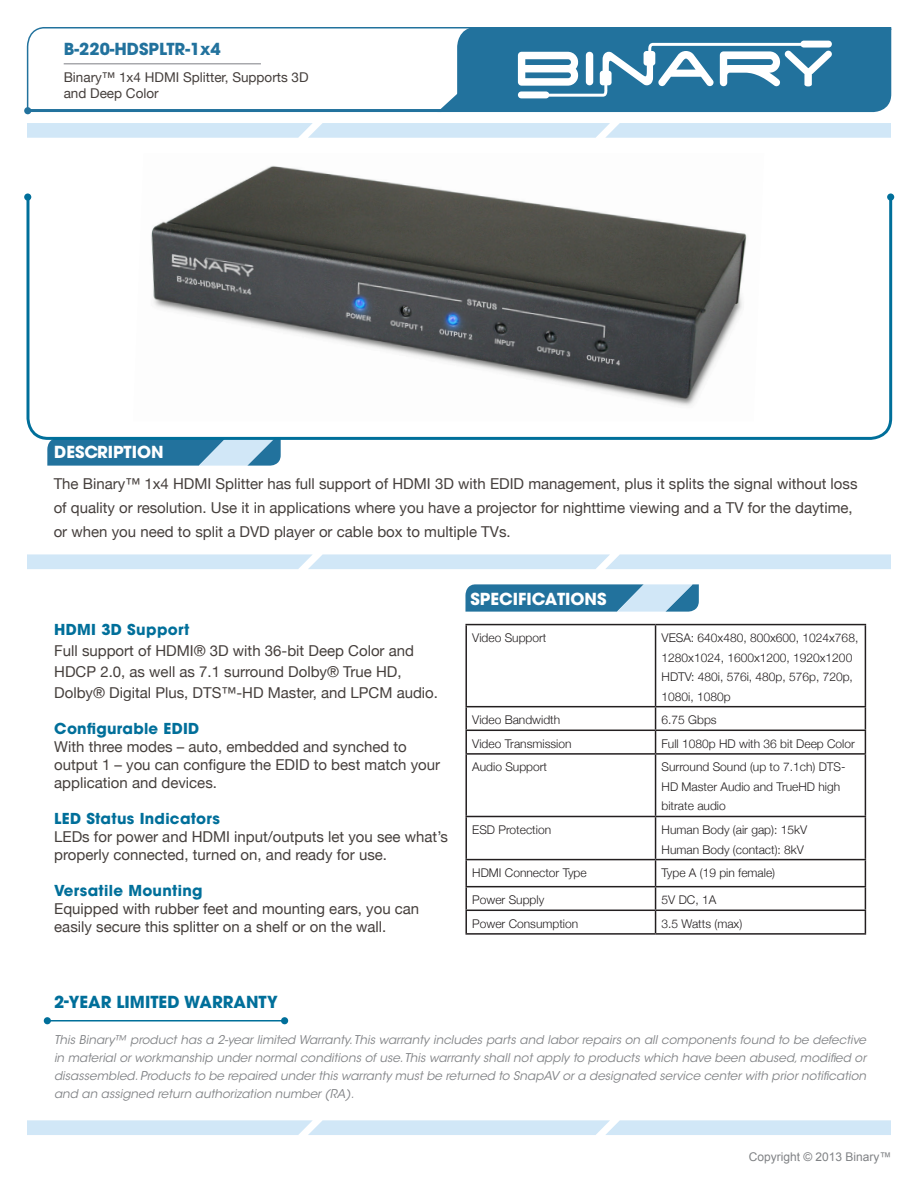
<style>
.page{position:relative;width:918px;height:1188px;background:#fff}
.page>*{position:absolute;margin:0;border:0;box-sizing:border-box;transform-origin:0 0}
.t1{font:700 16.5px "ITC Avant Garde Std";color:#fff}
.t2{font:700 16.5px "ITC Avant Garde Std";color:#006f9a}
.t3{font:700 16.5px "ITC Avant Garde Std";color:#22729d}
.t4{font:15px/18px "Helvetica Neue";color:#453f3c}
.t5{font:700 15px "ITC Avant Garde Std";letter-spacing:.02em;color:#006f9a}
.t6{font:13.5px/16.2px "Helvetica Neue";color:#453f3c}
.t7{font:300 12px/19.5px "Helvetica Neue";color:#231f20}
.t8{font:italic 12px/18px "ITC Avant Garde Std";color:#808285;text-align:justify}
.t9{font:12px "Arial";color:#808285}
</style>
<div class="page">
<svg style="left:27px;top:1120px;width:864px;height:15px;background:#d3e8f7"></svg>
<svg style="left:27px;top:123px;width:864px;height:15px;background:#d2e7f7"></svg>
<svg style="left:24px;top:27px;width:868px;height:87px"></svg>
<div style="left:24px;top:107px;width:7px;height:7px;background:#22729d;border-radius:50%"></div>
<svg style="left:27px;top:27px;width:864px;height:85px"></svg>
<hr style="left:465px;top:624px;width:191px;height:1px;background:#231f20">
<hr style="left:465px;top:625px;width:2px;height:81px;background:#231f20">
<hr style="left:656px;top:624px;width:210px;height:1px;background:#231f20">
<hr style="left:655px;top:625px;width:1px;height:81px;background:#231f20">
<hr style="left:865px;top:625px;width:1px;height:81px;background:#231f20">
<hr style="left:465px;top:706px;width:191px;height:1px;background:#231f20">
<hr style="left:465px;top:707px;width:2px;height:23px;background:#231f20">
<hr style="left:656px;top:706px;width:210px;height:1px;background:#231f20">
<hr style="left:465px;top:730px;width:191px;height:1px;background:#231f20">
<hr style="left:465px;top:731px;width:2px;height:22px;background:#231f20">
<hr style="left:656px;top:730px;width:210px;height:1px;background:#231f20">
<svg style="left:655px;top:707px;width:1px;height:46px"></svg>
<svg style="left:865px;top:707px;width:1px;height:46px"></svg>
<hr style="left:465px;top:753px;width:191px;height:2px;background:#231f20">
<hr style="left:465px;top:755px;width:2px;height:61px;background:#231f20">
<hr style="left:656px;top:753px;width:210px;height:2px;background:#231f20">
<hr style="left:655px;top:755px;width:1px;height:61px;background:#231f20">
<hr style="left:865px;top:755px;width:1px;height:61px;background:#231f20">
<hr style="left:465px;top:816px;width:191px;height:1px;background:#231f20">
<hr style="left:465px;top:817px;width:2px;height:42px;background:#231f20">
<hr style="left:656px;top:816px;width:210px;height:1px;background:#231f20">
<hr style="left:655px;top:817px;width:1px;height:42px;background:#231f20">
<hr style="left:865px;top:817px;width:1px;height:42px;background:#231f20">
<hr style="left:465px;top:859px;width:191px;height:1px;background:#231f20">
<hr style="left:465px;top:860px;width:2px;height:26px;background:#231f20">
<hr style="left:656px;top:859px;width:210px;height:1px;background:#231f20">
<hr style="left:465px;top:886px;width:191px;height:1px;background:#231f20">
<hr style="left:465px;top:887px;width:2px;height:23px;background:#231f20">
<hr style="left:656px;top:886px;width:210px;height:1px;background:#231f20">
<hr style="left:465px;top:910px;width:191px;height:1px;background:#231f20">
<hr style="left:465px;top:911px;width:2px;height:22px;background:#231f20">
<hr style="left:656px;top:910px;width:210px;height:1px;background:#231f20">
<svg style="left:655px;top:860px;width:1px;height:73px"></svg>
<svg style="left:865px;top:860px;width:1px;height:73px"></svg>
<hr style="left:465px;top:933px;width:191px;height:2px;background:#231f20">
<hr style="left:656px;top:933px;width:210px;height:2px;background:#231f20">
<img style="left:213px;top:166px;width:278px;height:31px">
<svg style="left:47px;top:440px;width:234px;height:26px;background:#4b8db1"></svg>
<svg style="left:465px;top:584px;width:234px;height:28px;background:#4d8fb2"></svg>
<div style="left:281px;top:1017px;width:7px;height:7px;background:#006f9a;border-radius:50%"></div>
<div style="left:44px;top:1017px;width:7px;height:7px;background:#006f9a;border-radius:50%"></div>
<hr style="left:47px;top:1020px;width:238px;height:2px;background:#006f9a">
<div style="left:887px;top:193px;width:7px;height:8px;background:#006f9a;border-radius:50%"></div>
<div style="left:24px;top:193px;width:7px;height:8px;background:#006f9a;border-radius:50%"></div>
<svg style="left:27px;top:197px;width:865px;height:243px"></svg>
<svg style="left:27px;top:554px;width:864px;height:15px;background:#d3e8f7"></svg>
<p class="t3" style="left:64px;top:38px;width:159px">B-220-HDSPLTR-1x4</p>
<p class="t6" style="left:64px;top:68px;width:246px">Binary™ 1x4 HDMI Splitter, Supports 3D and Deep Color</p>
<p class="t1" style="left:54px;top:441px;width:111px">DESCRIPTION</p>
<p class="t4" style="left:54px;top:471px;width:805px;line-height:24px">The Binary™ 1x4 HDMI Splitter has full support of HDMI 3D with EDID management, plus it splits the signal without loss of quality or resolution. Use it in applications where you have a projector for nighttime viewing and a TV for the daytime, or when you need to split a DVD player or cable box to multiple TVs.</p>
<p class="t5" style="left:54px;top:619px;width:137px">HDMI 3D Support</p>
<p class="t4" style="left:54px;top:639px;width:385px;line-height:21px">Full support of HDMI® 3D with 36-bit Deep Color and<br>HDCP 2.0, as well as 7.1 surround Dolby® True HD,<br>Dolby® Digital Plus, DTS™-HD Master, and LPCM audio.</p>
<p class="t5" style="left:54px;top:718px;width:147px">Configurable EDID</p>
<p class="t4" style="left:54px;top:737px;width:387px">With three modes – auto, embedded and synched to output 1 – you can configure the EDID to best match your application and devices.</p>
<p class="t5" style="left:54px;top:808px;width:167px">LED Status Indicators</p>
<p class="t4" style="left:54px;top:827px;width:395px">LEDs for power and HDMI input/outputs let you see what’s properly connected, turned on, and ready for use.</p>
<p class="t5" style="left:54px;top:880px;width:150px">Versatile Mounting</p>
<p class="t4" style="left:54px;top:899px;width:367px">Equipped with rubber feet and mounting ears, you can easily secure this splitter on a shelf or on the wall.</p>
<p class="t1" style="left:470px;top:588px;width:138px">SPECIFICATIONS</p>
<p class="t7" style="left:472px;top:627px;width:76px">Video Support</p>
<p class="t7" style="left:662px;top:627px;width:198px">VESA: 640x480, 800x600, 1024x768,<br>1280x1024, 1600x1200, 1920x1200</p>
<p class="t7" style="left:662px;top:666px;width:193px">HDTV: 480i, 576i, 480p, 576p, 720p,<br>1080i, 1080p</p>
<p class="t7" style="left:472px;top:710px;width:90px">Video Bandwidth</p>
<p class="t7" style="left:662px;top:710px;width:57px">6.75 Gbps</p>
<p class="t7" style="left:472px;top:733px;width:101px">Video Transmission</p>
<p class="t7" style="left:662px;top:733px;width:195px">Full 1080p HD with 36 bit Deep Color</p>
<p class="t7" style="left:472px;top:757px;width:76px">Audio Support</p>
<p class="t7" style="left:662px;top:757px;width:186px">Surround Sound (up to 7.1ch) DTS-<br>HD Master Audio and TrueHD high bitrate audio</p>
<p class="t7" style="left:472px;top:819px;width:80px">ESD Protection</p>
<p class="t7" style="left:662px;top:819px;width:147px">Human Body (air gap): 15kV</p>
<p class="t7" style="left:662px;top:839px;width:144px">Human Body (contact): 8kV</p>
<p class="t7" style="left:472px;top:862px;width:116px">HDMI Connector Type</p>
<p class="t7" style="left:662px;top:862px;width:115px">Type A (19 pin female)</p>
<p class="t7" style="left:472px;top:890px;width:74px">Power Supply</p>
<p class="t7" style="left:662px;top:890px;width:56px">5V DC, 1A</p>
<p class="t7" style="left:472px;top:913px;width:108px">Power Consumption</p>
<p class="t7" style="left:662px;top:913px;width:82px">3.5 Watts (max)</p>
<p class="t2" style="left:54px;top:991px;width:225px">2-YEAR LIMITED WARRANTY</p>
<p class="t8" style="left:54px;top:1031px;width:814px">This Binary™ product has a 2-year limited Warranty. This warranty includes parts and labor repairs on all components found to be defective in material or workmanship under normal conditions of use. This warranty shall not apply to products which have been abused, modified or disassembled. Products to be repaired under this warranty must be returned to SnapAV or a designated service center with prior notification and an assigned return authorization number (RA).</p>
<p class="t9" style="left:749px;top:1149px;width:144px">Copyright © 2013 Binary™</p>
</div>
